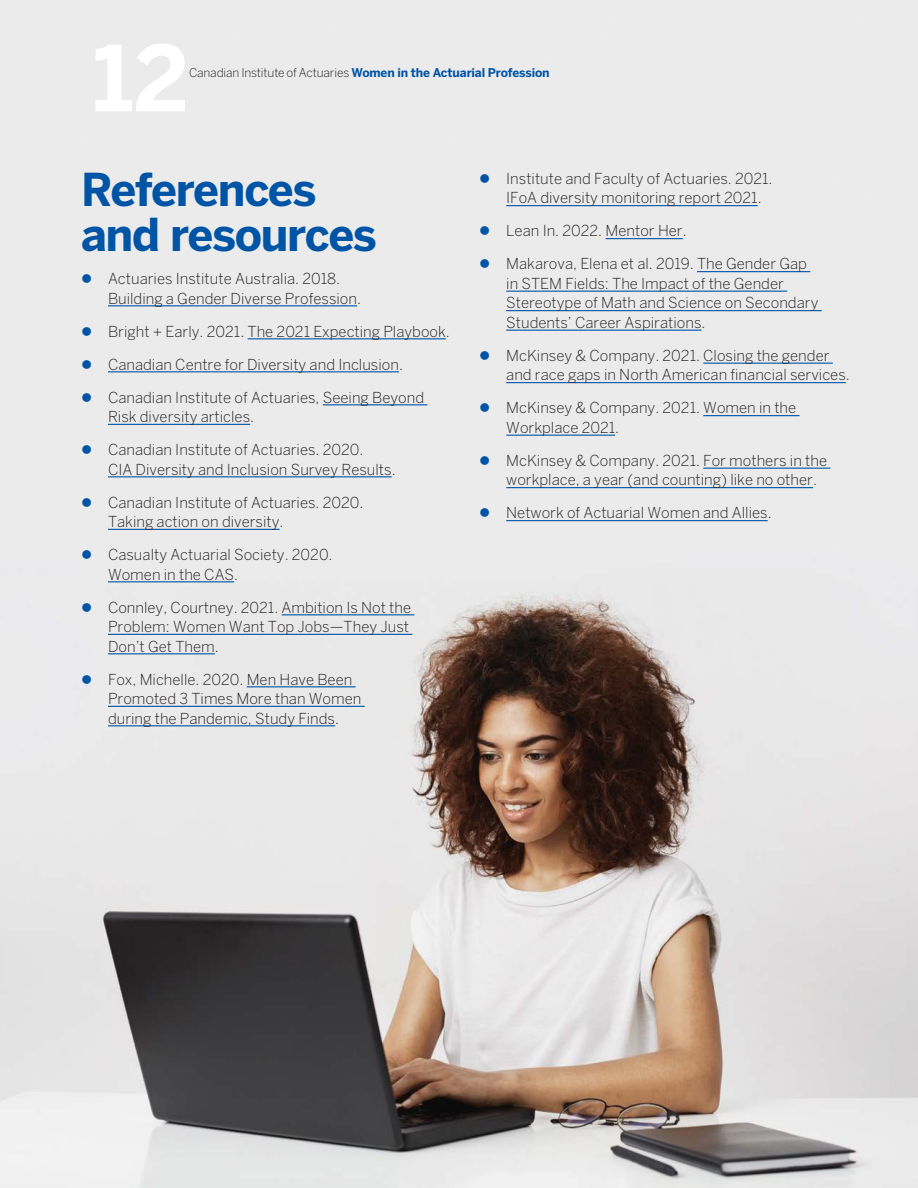
<style>
.page{position:relative;width:918px;height:1188px;background:#fff}
.page>*{position:absolute;margin:0;border:0;box-sizing:border-box;transform-origin:0 0}
.H2-blue{font:700 45px/45px "Benton Sans";letter-spacing:-.03em;color:#0054a6}
.t1{font:300 15px/19.5px "Benton Sans";color:#231f20}
.t2{font:700 12px "Benton Sans";letter-spacing:-.015em;color:#0054a6}
.s1{font-weight:300;color:#231f20}
</style>
<div class="page">
<div style="left:0;top:0;width:918px;height:748px;background:#ebebeb"></div>
<hr style="left:108px;top:305px;width:249px;height:1px;background:#0054a6">
<hr style="left:248px;top:338px;width:198px;height:1px;background:#0054a6">
<hr style="left:108px;top:371px;width:291px;height:1px;background:#0054a6">
<hr style="left:323px;top:404px;width:104px;height:1px;background:#0054a6">
<hr style="left:108px;top:424px;width:142px;height:1px;background:#0054a6">
<hr style="left:108px;top:476px;width:284px;height:1px;background:#0054a6">
<hr style="left:108px;top:529px;width:172px;height:1px;background:#0054a6">
<hr style="left:108px;top:581px;width:126px;height:1px;background:#0054a6">
<hr style="left:282px;top:614px;width:132px;height:1px;background:#0054a6">
<hr style="left:108px;top:634px;width:304px;height:1px;background:#0054a6">
<hr style="left:108px;top:653px;width:107px;height:1px;background:#0054a6">
<hr style="left:247px;top:686px;width:109px;height:1px;background:#0054a6">
<hr style="left:108px;top:706px;width:257px;height:1px;background:#0054a6">
<hr style="left:108px;top:725px;width:227px;height:1px;background:#0054a6">
<hr style="left:506px;top:205px;width:252px;height:1px;background:#0054a6">
<hr style="left:606px;top:238px;width:77px;height:1px;background:#0054a6">
<hr style="left:697px;top:271px;width:113px;height:1px;background:#0054a6">
<hr style="left:506px;top:291px;width:281px;height:1px;background:#0054a6">
<hr style="left:506px;top:310px;width:316px;height:1px;background:#0054a6">
<hr style="left:506px;top:330px;width:196px;height:1px;background:#0054a6">
<hr style="left:703px;top:363px;width:130px;height:1px;background:#0054a6">
<hr style="left:506px;top:382px;width:340px;height:1px;background:#0054a6">
<hr style="left:703px;top:415px;width:97px;height:1px;background:#0054a6">
<hr style="left:506px;top:435px;width:109px;height:1px;background:#0054a6">
<hr style="left:703px;top:468px;width:127px;height:1px;background:#0054a6">
<hr style="left:506px;top:487px;width:307px;height:1px;background:#0054a6">
<hr style="left:506px;top:520px;width:262px;height:1px;background:#0054a6">
<img style="left:0;top:748px;width:918px;height:440px">
<svg style="left:82px;top:274px;width:9px;height:9px"></svg>
<svg style="left:82px;top:327px;width:9px;height:9px"></svg>
<svg style="left:82px;top:360px;width:9px;height:9px"></svg>
<svg style="left:82px;top:393px;width:9px;height:9px"></svg>
<svg style="left:82px;top:445px;width:9px;height:9px"></svg>
<svg style="left:82px;top:498px;width:9px;height:9px"></svg>
<svg style="left:82px;top:550px;width:9px;height:9px"></svg>
<svg style="left:82px;top:603px;width:9px;height:9px"></svg>
<svg style="left:82px;top:675px;width:9px;height:9px"></svg>
<svg style="left:481px;top:174px;width:8px;height:9px"></svg>
<svg style="left:481px;top:226px;width:8px;height:9px"></svg>
<svg style="left:481px;top:259px;width:8px;height:9px"></svg>
<svg style="left:481px;top:351px;width:8px;height:9px"></svg>
<svg style="left:481px;top:403px;width:8px;height:9px"></svg>
<svg style="left:481px;top:456px;width:8px;height:9px"></svg>
<svg style="left:481px;top:508px;width:8px;height:9px"></svg>
<p class="t2" style="left:189px;top:65px;width:362px"><span class="s1">Canadian Institute of Actuaries</span> Women in the Actuarial Profession</p>
<h2 class="H2-blue" style="left:81px;top:167px;width:297px">References and resources</h2>
<p class="t1" style="left:108px;top:269px;width:255px">Actuaries Institute Australia. 2018.<br>Building a Gender Diverse Profession.</p>
<p class="t1" style="left:108px;top:321px;width:343px">Bright + Early. 2021. The 2021 Expecting Playbook.</p>
<p class="t1" style="left:108px;top:354px;width:296px">Canadian Centre for Diversity and Inclusion.</p>
<p class="t1" style="left:108px;top:387px;width:318px">Canadian Institute of Actuaries, Seeing Beyond<br>Risk diversity articles.</p>
<p class="t1" style="left:108px;top:440px;width:289px">Canadian Institute of Actuaries. 2020.<br>CIA Diversity and Inclusion Survey Results.</p>
<p class="t1" style="left:108px;top:492px;width:257px">Canadian Institute of Actuaries. 2020.<br>Taking action on diversity.</p>
<p class="t1" style="left:108px;top:545px;width:226px">Casualty Actuarial Society. 2020.<br>Women in the CAS.</p>
<p class="t1" style="left:108px;top:597px;width:305px">Connley, Courtney. 2021. Ambition Is Not the<br>Problem: Women Want Top Jobs—They Just<br>Don’t Get Them.</p>
<p class="t1" style="left:108px;top:669px;width:255px">Fox, Michelle. 2020. Men Have Been<br>Promoted 3 Times More than Women during the Pandemic, Study Finds.</p>
<p class="t1" style="left:506px;top:169px;width:268px">Institute and Faculty of Actuaries. 2021.<br>IFoA diversity monitoring report 2021.</p>
<p class="t1" style="left:506px;top:221px;width:182px">Lean In. 2022. Mentor Her.</p>
<p class="t1" style="left:506px;top:254px;width:314px">Makarova, Elena et al. 2019. The Gender Gap in STEM Fields: The Impact of the Gender Stereotype of Math and Science on Secondary Students’ Career Aspirations.</p>
<p class="t1" style="left:506px;top:346px;width:345px">McKinsey &amp; Company. 2021. Closing the gender and race gaps in North American financial services.</p>
<p class="t1" style="left:506px;top:398px;width:292px">McKinsey &amp; Company. 2021. Women in the<br>Workplace 2021.</p>
<p class="t1" style="left:506px;top:451px;width:322px">McKinsey &amp; Company. 2021. For mothers in the workplace, a year (and counting) like no other.</p>
<p class="t1" style="left:506px;top:503px;width:267px">Network of Actuarial Women and Allies.</p>
</div>
